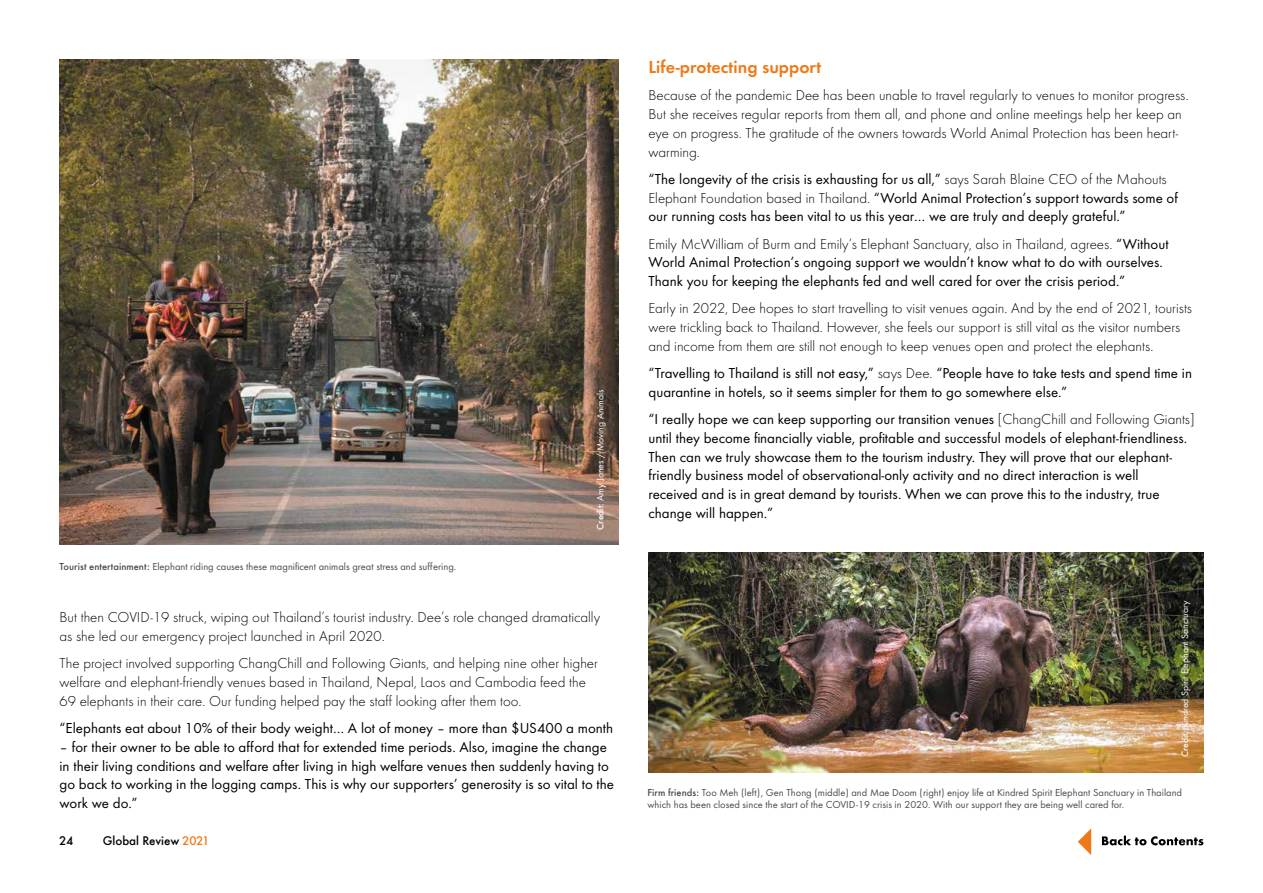
<style>
.page{position:relative;width:1263px;height:893px;background:#fff}
.page>*{position:absolute;margin:0;border:0;box-sizing:border-box;transform-origin:0 0}
.t1{font:600 18px "Futura Round";color:#ef7918}
.t2{font:15px/18.8px "Futura Round";color:#000}
.t3{font:300 15px/18.8px "Futura Round";color:#000}
.t4{font:500 13.2px "Futura Round";color:#000}
.t5{font:10.5px/12px "Futura Round";color:#4a4a49}
.t6{font:9.75px "Futura Round";color:#fff}
.s1{font-weight:500}
.s2{color:#ef7918}
.s3{font-weight:300}
</style>
<div class="page">
<img style="left:648px;top:553px;width:555px;height:220px">
<img style="left:60px;top:60px;width:559px;height:484px">
<svg style="left:1102px;top:836px;width:101px;height:9px"></svg>
<svg style="left:1078px;top:828px;width:13px;height:27px"></svg>
<p class="t5" style="left:60px;top:560px;width:398px"><span class="s1">Tourist entertainment:</span> Elephant riding causes these magnificent animals great stress and suffering.</p>
<p class="t6" style="left:593px;top:530px;width:142px;rotate:-90deg"><span class="s1">Credit:</span> Amy Jones / Moving Animals</p>
<p class="t3" style="left:60px;top:607px;width:542px">But then COVID-19 struck, wiping out Thailand’s tourist industry. Dee’s role changed dramatically as she led our emergency project launched in April 2020.</p>
<p class="t3" style="left:60px;top:653px;width:540px">The project involved supporting ChangChill and Following Giants, and helping nine other higher welfare and elephant-friendly venues based in Thailand, Nepal, Laos and Cambodia feed the<br>69 elephants in their care. Our funding helped pay the staff looking after them too.</p>
<p class="t2" style="left:60px;top:718px;width:555px">“Elephants eat about 10% of their body weight… A lot of money – more than $US400 a month</p>
<p class="t2" style="left:60px;top:736px;width:556px">– for their owner to be able to afford that for extended time periods. Also, imagine the change in their living conditions and welfare after living in high welfare venues then suddenly having to go back to working in the logging camps. This is why our supporters’ generosity is so vital to the work we do.”</p>
<p class="t4" style="left:60px;top:831px;width:15px">24</p>
<p class="t4" style="left:103px;top:831px;width:107px">Global Review <span class="s2">2021</span></p>
<p class="t1" style="left:648px;top:53px;width:174px">Life-protecting support</p>
<p class="t3" style="left:648px;top:85px;width:542px">Because of the pandemic Dee has been unable to travel regularly to venues to monitor progress.<br>But she receives regular reports from them all, and phone and online meetings help her keep an eye on progress. The gratitude of the owners towards World Animal Protection has been heart&shy;warming.</p>
<p class="t2" style="left:648px;top:168px;width:531px">“The longevity of the crisis is exhausting for us all,” <span class="s3">says Sarah Blaine CEO of the Mahouts<br>Elephant Foundation based in Thailand.</span> “World Animal Protection’s support towards some of our running costs has been vital to us this year… we are truly and deeply grateful.”</p>
<p class="t2" style="left:648px;top:233px;width:522px"><span class="s3">Emily McWilliam of Burm and Emily’s Elephant Sanctuary, also in Thailand, agrees.</span> “Without<br>World Animal Protection’s ongoing support we wouldn’t know what to do with ourselves.<br>Thank you for keeping the elephants fed and well cared for over the crisis period.”</p>
<p class="t3" style="left:648px;top:298px;width:545px">Early in 2022, Dee hopes to start travelling to visit venues again. And by the end of 2021, tourists were trickling back to Thailand. However, she feels our support is still vital as the visitor numbers and income from them are still not enough to keep venues open and protect the elephants.</p>
<p class="t2" style="left:648px;top:363px;width:545px">“Travelling to Thailand is still not easy,” <span class="s3">says Dee.</span> “People have to take tests and spend time in quarantine in hotels, so it seems simpler for them to go somewhere else.”</p>
<p class="t2" style="left:648px;top:409px;width:548px">“I really hope we can keep supporting our transition venues <span class="s3">[ChangChill and Following Giants] </span>until they become financially viable, profitable and successful models of elephant-friendliness.<br>Then can we truly showcase them to the tourism industry. They will prove that our elephant&shy;friendly business model of observational-only activity and no direct interaction is well<br>received and is in great demand by tourists. When we can prove this to the industry, true change will happen.”</p>
<p class="t6" style="left:1178px;top:757px;width:158px;rotate:-90deg"><span class="s1">Credit:</span> Kindred Spirit Elephant Sanctuary</p>
<p class="t5" style="left:647px;top:786px;width:536px"><span class="s1">Firm friends:</span> Too Meh (left), Gen Thong (middle) and Mae Doom (right) enjoy life at Kindred Spirit Elephant Sanctuary in Thailand which has been closed since the start of the COVID-19 crisis in 2020. With our support they are being well cared for.</p>
</div>
